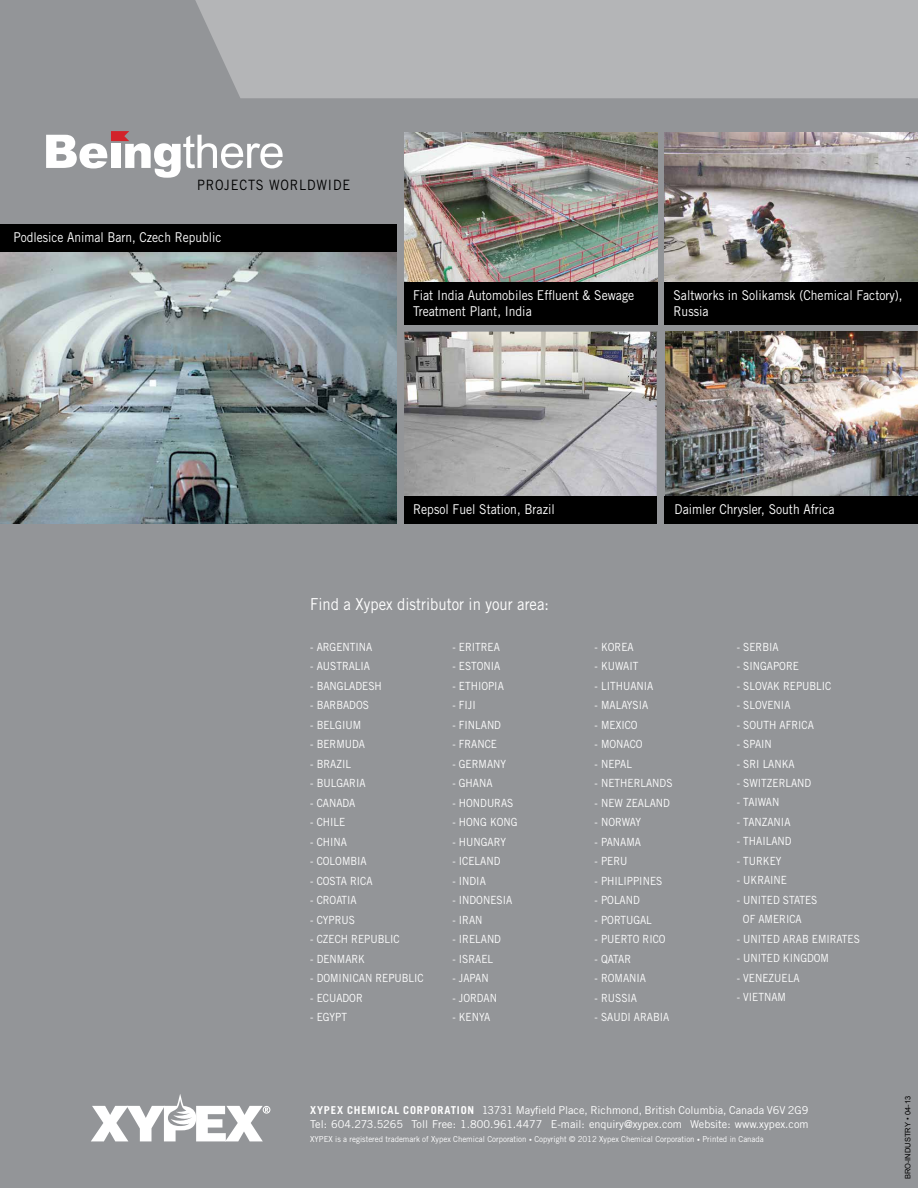
<style>
.page{position:relative;width:918px;height:1188px;background:#939598}
.page>*{position:absolute;margin:0;border:0;box-sizing:border-box;transform-origin:0 0}
.t1{font:16.5px "Trade Gothic";color:#fff;scale:.9 1}
.t2{font:14.25px "Trade Gothic";letter-spacing:.06em;color:#000;scale:.9 1}
.t3{font:13.5px/16.2px "Trade Gothic";color:#fff;scale:.9 1}
.t4{font:13.5px "Trade Gothic";color:#fff;scale:.89 1}
.t5{font:11.25px/19.5px "Trade Gothic";color:#fff;scale:.9 1}
.t6{font:10.8px/14.2px "Trade Gothic";color:#fff}
.t7{font:8.25px "Trade Gothic";color:#fff;scale:.95 1}
.t8{font:7.5px "Arial";color:#000}
.s1{font-weight:700}
.s2{font-size:6px}
</style>
<div class="page">
<svg style="left:91px;top:1094px;width:179px;height:47px"></svg>
<img style="left:0;top:252px;width:396px;height:272px">
<svg style="left:46px;top:131px;width:237px;height:47px"></svg>
<div style="left:195px;top:0;width:723px;height:98px;background:#b4b5b7"></div>
<div style="left:0;top:224px;width:396px;height:28px;background:#000"></div>
<img style="left:404px;top:332px;width:253px;height:164px">
<div style="left:404px;top:496px;width:253px;height:28px;background:#000"></div>
<img style="left:664px;top:133px;width:254px;height:149px">
<img style="left:666px;top:332px;width:252px;height:164px">
<div style="left:664px;top:282px;width:254px;height:43px;background:#000"></div>
<img style="left:404px;top:133px;width:254px;height:149px">
<div style="left:404px;top:282px;width:254px;height:43px;background:#000"></div>
<div style="left:664px;top:496px;width:254px;height:28px;background:#000"></div>
<p class="t2" style="left:197px;top:177px;width:172px">PROJECTS WORLDWIDE</p>
<p class="t4" style="left:14px;top:229px;width:235px">Podlesice Animal Barn, Czech Republic</p>
<p class="t3" style="left:413px;top:287px;width:247px">Fiat India Automobiles Effluent &amp; Sewage<br>Treatment Plant, India</p>
<p class="t3" style="left:674px;top:287px;width:256px">Saltworks in Solikamsk (Chemical Factory),<br>Russia</p>
<p class="t3" style="left:413px;top:501px;width:159px">Repsol Fuel Station, Brazil</p>
<p class="t3" style="left:675px;top:501px;width:179px">Daimler Chrysler, South Africa</p>
<h1 class="t1" style="left:310px;top:594px;width:267px">Find a Xypex distributor in your area:</h1>
<p class="t5" style="left:310px;top:637px;width:71px">- ARGENTINA</p>
<p class="t5" style="left:310px;top:656px;width:68px">- AUSTRALIA</p>
<p class="t5" style="left:310px;top:676px;width:81px">- BANGLADESH</p>
<p class="t5" style="left:310px;top:695px;width:67px">- BARBADOS</p>
<p class="t5" style="left:310px;top:715px;width:58px">- BELGIUM</p>
<p class="t5" style="left:310px;top:734px;width:62px">- BERMUDA</p>
<p class="t5" style="left:310px;top:754px;width:47px">- BRAZIL</p>
<p class="t5" style="left:310px;top:773px;width:63px">- BULGARIA</p>
<p class="t5" style="left:310px;top:793px;width:52px">- CANADA</p>
<p class="t5" style="left:310px;top:812px;width:41px">- CHILE</p>
<p class="t5" style="left:310px;top:832px;width:42px">- CHINA</p>
<p class="t5" style="left:310px;top:851px;width:64px">- COLOMBIA</p>
<p class="t5" style="left:310px;top:871px;width:71px">- COSTA RICA</p>
<p class="t5" style="left:310px;top:890px;width:53px">- CROATIA</p>
<p class="t5" style="left:310px;top:910px;width:51px">- CYPRUS</p>
<p class="t5" style="left:310px;top:929px;width:101px">- CZECH REPUBLIC</p>
<p class="t5" style="left:310px;top:949px;width:62px">- DENMARK</p>
<p class="t5" style="left:310px;top:968px;width:128px">- DOMINICAN REPUBLIC</p>
<p class="t5" style="left:310px;top:988px;width:60px">- ECUADOR</p>
<p class="t5" style="left:310px;top:1007px;width:42px">- EGYPT</p>
<p class="t5" style="left:452px;top:637px;width:54px">- ERITREA</p>
<p class="t5" style="left:452px;top:656px;width:55px">- ESTONIA</p>
<p class="t5" style="left:452px;top:676px;width:59px">- ETHIOPIA</p>
<p class="t5" style="left:452px;top:695px;width:27px">- FIJI</p>
<p class="t5" style="left:452px;top:715px;width:56px">- FINLAND</p>
<p class="t5" style="left:452px;top:734px;width:51px">- FRANCE</p>
<p class="t5" style="left:452px;top:754px;width:61px">- GERMANY</p>
<p class="t5" style="left:452px;top:773px;width:46px">- GHANA</p>
<p class="t5" style="left:452px;top:793px;width:69px">- HONDURAS</p>
<p class="t5" style="left:452px;top:812px;width:74px">- HONG KONG</p>
<p class="t5" style="left:452px;top:832px;width:61px">- HUNGARY</p>
<p class="t5" style="left:452px;top:851px;width:55px">- ICELAND</p>
<p class="t5" style="left:452px;top:871px;width:39px">- INDIA</p>
<p class="t5" style="left:452px;top:890px;width:68px">- INDONESIA</p>
<p class="t5" style="left:452px;top:910px;width:35px">- IRAN</p>
<p class="t5" style="left:452px;top:929px;width:56px">- IRELAND</p>
<p class="t5" style="left:452px;top:949px;width:47px">- ISRAEL</p>
<p class="t5" style="left:452px;top:968px;width:42px">- JAPAN</p>
<p class="t5" style="left:452px;top:988px;width:51px">- JORDAN</p>
<p class="t5" style="left:452px;top:1007px;width:44px">- KENYA</p>
<p class="t5" style="left:595px;top:637px;width:45px">- KOREA</p>
<p class="t5" style="left:595px;top:656px;width:50px">- KUWAIT</p>
<p class="t5" style="left:595px;top:676px;width:67px">- LITHUANIA</p>
<p class="t5" style="left:595px;top:695px;width:61px">- MALAYSIA</p>
<p class="t5" style="left:595px;top:715px;width:49px">- MEXICO</p>
<p class="t5" style="left:595px;top:734px;width:55px">- MONACO</p>
<p class="t5" style="left:595px;top:754px;width:43px">- NEPAL</p>
<p class="t5" style="left:595px;top:773px;width:88px">- NETHERLANDS</p>
<p class="t5" style="left:595px;top:793px;width:85px">- NEW ZEALAND</p>
<p class="t5" style="left:595px;top:812px;width:53px">- NORWAY</p>
<p class="t5" style="left:595px;top:832px;width:53px">- PANAMA</p>
<p class="t5" style="left:595px;top:851px;width:38px">- PERU</p>
<p class="t5" style="left:595px;top:871px;width:77px">- PHILIPPINES</p>
<p class="t5" style="left:595px;top:890px;width:52px">- POLAND</p>
<p class="t5" style="left:595px;top:910px;width:65px">- PORTUGAL</p>
<p class="t5" style="left:595px;top:929px;width:80px">- PUERTO RICO</p>
<p class="t5" style="left:595px;top:949px;width:42px">- QATAR</p>
<p class="t5" style="left:595px;top:968px;width:59px">- ROMANIA</p>
<p class="t5" style="left:595px;top:988px;width:49px">- RUSSIA</p>
<p class="t5" style="left:595px;top:1007px;width:85px">- SAUDI ARABIA</p>
<p class="t5" style="left:737px;top:637px;width:48px">- SERBIA</p>
<p class="t5" style="left:737px;top:656px;width:71px">- SINGAPORE</p>
<p class="t5" style="left:737px;top:676px;width:107px">- SLOVAK REPUBLIC</p>
<p class="t5" style="left:737px;top:695px;width:61px">- SLOVENIA</p>
<p class="t5" style="left:737px;top:715px;width:87px">- SOUTH AFRICA</p>
<p class="t5" style="left:737px;top:734px;width:41px">- SPAIN</p>
<p class="t5" style="left:737px;top:754px;width:66px">- SRI LANKA</p>
<p class="t5" style="left:737px;top:773px;width:84px">- SWITZERLAND</p>
<p class="t5" style="left:737px;top:793px;width:49px">- TAIWAN</p>
<p class="t5" style="left:737px;top:812px;width:61px">- TANZANIA</p>
<p class="t5" style="left:737px;top:832px;width:62px">- THAILAND</p>
<p class="t5" style="left:737px;top:851px;width:51px">- TURKEY</p>
<p class="t5" style="left:737px;top:871px;width:57px">- UKRAINE</p>
<p class="t5" style="left:743px;top:890px;width:84px;text-indent:-6px">- UNITED STATES<br>OF AMERICA</p>
<p class="t5" style="left:737px;top:929px;width:138px">- UNITED ARAB EMIRATES</p>
<p class="t5" style="left:737px;top:949px;width:104px">- UNITED KINGDOM</p>
<p class="t5" style="left:737px;top:968px;width:71px">- VENEZUELA</p>
<p class="t5" style="left:737px;top:988px;width:56px">- VIETNAM</p>
<p class="t6" style="left:310px;top:1103px;width:500px"><span class="s1">XYPEX CHEMICAL CORPORATION</span> 13731 Mayfield Place, Richmond, British Columbia, Canada V6V 2G9<br>Tel: 604.273.5265 Toll Free: 1.800.961.4477 E-mail: enquiry@xypex.com Website: www.xypex.com</p>
<p class="t7" style="left:310px;top:1134px;width:479px">XYPEX is a registered trademark of Xypex Chemical Corporation <span class="s2">•</span> Copyright © 2012 Xypex Chemical Corporation <span class="s2">•</span> Printed in Canada</p>
<p class="t8" style="left:903px;top:1179px;width:85px;rotate:-90deg">BRO-INDUSTRY • 04-13</p>
</div>
